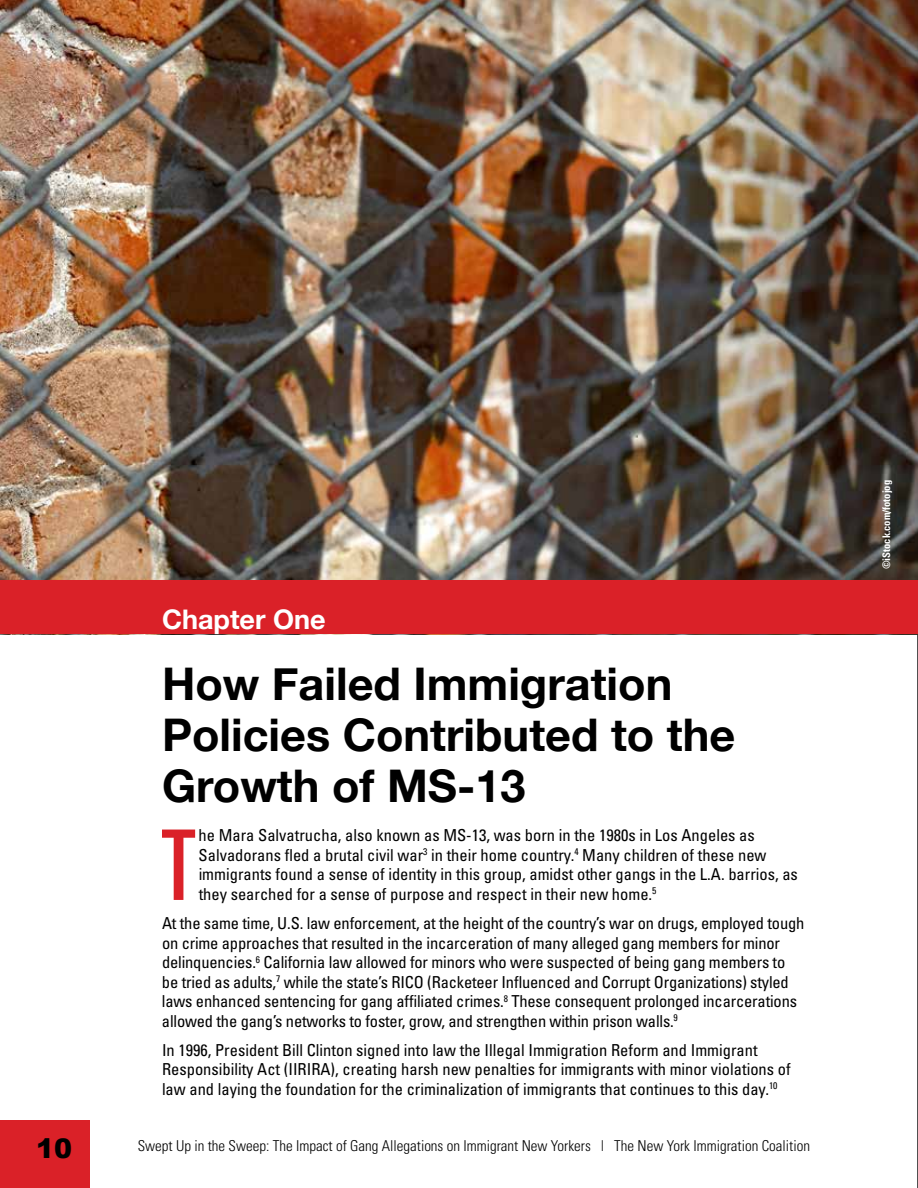
<style>
.page{position:relative;width:918px;height:1188px;background:#fff}
.page>*{position:absolute;margin:0;border:0;box-sizing:border-box;transform-origin:0 0}
.t1{font:ultra-condensed 97.5px "Univers";color:#da2128}
.t2{font:700 45px/51px "Helvetica Neue";color:#000}
.t3{font:700 27px "Helvetica Neue";color:#fff}
.t4{font:900 27px "Arial";color:#000}
.t5{font:condensed 16.5px/19.5px "Univers";color:#000}
.t6{font:300 condensed 15px "Univers";color:#000}
.t7{font:700 condensed 10.5px "Univers";color:#fff}
</style>
<div class="page">
<div style="left:0;top:1120px;width:90px;height:68px;background:#da2128"></div>
<img style="left:0;top:0;width:918px;height:580px">
<div style="left:0;top:580px;width:918px;height:54px;background:#da2128"></div>
<h3 class="t3" style="left:162px;top:599px;width:165px">Chapter One</h3>
<h2 class="t2" style="left:162px;top:659px;width:575px">How Failed Immigration<br>Policies Contributed to the<br>Growth of MS-13</h2>
<h1 class="t1" style="left:161px;top:810px;width:36px">T</h1>
<p class="t5" style="left:199px;top:825px;width:601px">he Mara Salvatrucha, also known as MS-13, was born in the 1980s in Los Angeles as Salvadorans fled a brutal civil war<sup>3</sup> in their home country.<sup>4</sup> Many children of these new immigrants found a sense of identity in this group, amidst other gangs in the L.A. barrios, as they searched for a sense of purpose and respect in their new home.<sup>5</sup></p>
<p class="t5" style="left:162px;top:913px;width:644px">At the same time, U.S. law enforcement, at the height of the country’s war on drugs, employed tough on crime approaches that resulted in the incarceration of many alleged gang members for minor delinquencies.<sup>6</sup> California law allowed for minors who were suspected of being gang members to be tried as adults,<sup>7</sup> while the state’s RICO (Racketeer Influenced and Corrupt Organizations) styled laws enhanced sentencing for gang affiliated crimes.<sup>8</sup> These consequent prolonged incarcerations allowed the gang’s networks to foster, grow, and strengthen within prison walls.<sup>9</sup></p>
<p class="t5" style="left:162px;top:1040px;width:630px">In 1996, President Bill Clinton signed into law the Illegal Immigration Reform and Immigrant<br>Responsibility Act (IIRIRA), creating harsh new penalties for immigrants with minor violations of law and laying the foundation for the criminalization of immigrants that continues to this day.<sup>10</sup></p>
<h3 class="t4" style="left:36px;top:1129px;width:38px">10</h3>
<p class="t6" style="left:138px;top:1137px;width:674px">Swept Up in the Sweep: The Impact of Gang Allegations on Immigrant New Yorkers | The New York Immigration Coalition</p>
<p class="t7" style="left:880px;top:569px;width:91px;rotate:-90deg">©iStock.com/fotojog</p>
</div>
